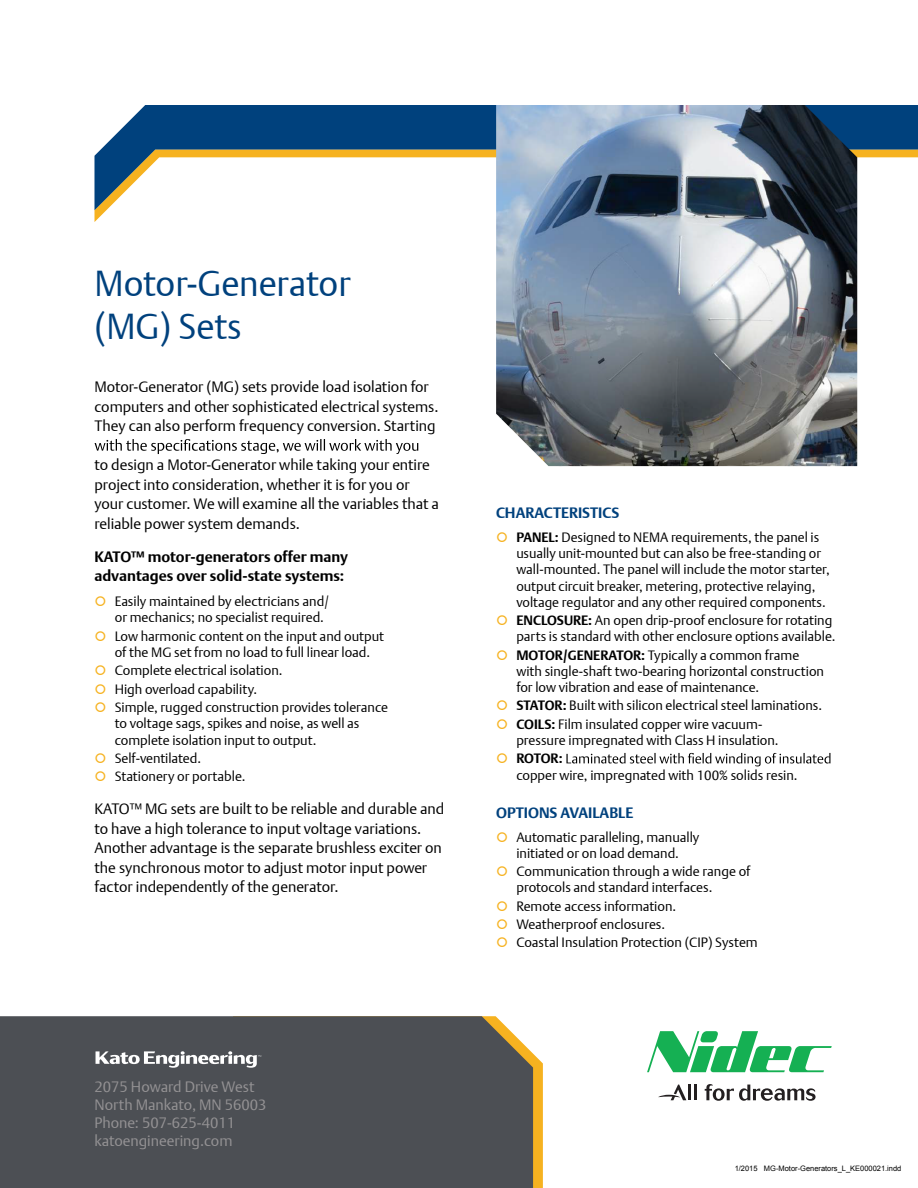
<style>
.page{position:relative;width:918px;height:1188px;background:#fff}
.page>*{position:absolute;margin:0;border:0;box-sizing:border-box;transform-origin:0 0}
.t1{font:36px/43.2px "DTL Argo T Light";color:#00417d}
.t2{font:15px/19.5px "DTL Argo T Light";color:#000}
.t3{font:15px/18px "DTL Argo T Light";color:#949294}
.t4{font:700 15px/19.5px "DTL Argo T";color:#000}
.t5{font:700 15px "DTL Argo T";color:#00417d}
.t6{font:13.5px/16.2px "DTL Argo T Light";color:#000}
.t7{font:700 13.5px "DTL Argo T";letter-spacing:-.02em;color:#000}
.t8{font:7.5px "Arial";color:#000}
.s1{font-family:"DTL Argo T";font-weight:700}
</style>
<div class="page">
<svg style="left:533px;top:1053px;width:10px;height:135px"></svg>
<div style="left:0;top:1016px;width:533px;height:172px;background:#4c4f54"></div>
<svg style="left:96px;top:1051px;width:165px;height:17px"></svg>
<svg style="left:94px;top:105px;width:824px;height:105px"></svg>
<svg style="left:95px;top:439px;width:323px;height:15px"></svg>
<svg style="left:566px;top:753px;width:264px;height:13px"></svg>
<img style="left:496px;top:105px;width:361px;height:361px">
<svg style="left:705px;top:1084px;width:111px;height:17px"></svg>
<hr style="left:688px;top:1085px;width:3px;height:15px;background:#231f20">
<hr style="left:694px;top:1085px;width:3px;height:15px;background:#231f20">
<svg style="left:658px;top:1085px;width:28px;height:15px"></svg>
<svg style="left:647px;top:1031px;width:185px;height:41px"></svg>
<h1 class="t1" style="left:94px;top:261px;width:258px">Motor-Generator (MG) Sets</h1>
<p class="t2" style="left:94px;top:377px;width:346px">Motor-Generator (MG) sets provide load isolation for computers and other sophisticated electrical systems.<br>They can also perform frequency conversion. Starting</p>
<p class="t2" style="left:94px;top:455px;width:346px">to design a Motor-Generator while taking your entire project into consideration, whether it is for you or your customer. We will examine all the variables that a reliable power system demands.</p>
<p class="t4" style="left:94px;top:546px;width:255px">KATO™ motor-generators offer many advantages over solid-state systems:</p>
<p class="t6" style="left:115px;top:593px;width:216px">Easily maintained by electricians and/ or mechanics; no specialist required.</p>
<p class="t6" style="left:115px;top:628px;width:271px">Low harmonic content on the input and output of the MG set from no load to full linear load.</p>
<p class="t6" style="left:115px;top:661px;width:275px;line-height:18.3px">Complete electrical isolation.<br>High overload capability.<br>Simple, rugged construction provides tolerance</p>
<p class="t6" style="left:115px;top:715px;width:246px">to voltage sags, spikes and noise, as well as complete isolation input to output.</p>
<p class="t6" style="left:115px;top:749px;width:132px;line-height:18.3px">Self-ventilated.<br>Stationery or portable.</p>
<p class="t2" style="left:94px;top:799px;width:351px">KATO™ MG sets are built to be reliable and durable and to have a high tolerance to input voltage variations.<br>Another advantage is the separate brushless exciter on the synchronous motor to adjust motor input power factor independently of the generator.</p>
<p class="t3" style="left:94px;top:1078px;width:174px">2075 Howard Drive West<br>North Mankato, MN 56003<br>Phone: 507-625-4011 katoengineering.com</p>
<p class="t5" style="left:496px;top:504px;width:125px">CHARACTERISTICS</p>
<p class="t6" style="left:516px;top:529px;width:315px"><span class="s1">PANEL:</span> Designed to NEMA requirements, the panel is usually unit-mounted but can also be free-standing or wall-mounted. The panel will include the motor starter, output circuit breaker, metering, protective relaying, voltage regulator and any other required components.</p>
<p class="t6" style="left:516px;top:612px;width:321px"><span class="s1">ENCLOSURE:</span> An open drip-proof enclosure for rotating parts is standard with other enclosure options available.</p>
<p class="t6" style="left:516px;top:647px;width:309px"><span class="s1">MOTOR/GENERATOR:</span> Typically a common frame with single-shaft two-bearing horizontal construction for low vibration and ease of maintenance.</p>
<p class="t6" style="left:516px;top:696px;width:307px;line-height:18.3px"><span class="s1">STATOR:</span> Built with silicon electrical steel laminations.<br><span class="s1">COILS:</span> Film insulated copper wire vacuum-</p>
<p class="t6" style="left:516px;top:732px;width:264px">pressure impregnated with Class H insulation.</p>
<p class="t7" style="left:516px;top:751px;width:48px">ROTOR:</p>
<p class="t6" style="left:516px;top:767px;width:283px">copper wire, impregnated with 100% solids resin.</p>
<p class="t5" style="left:496px;top:804px;width:139px">OPTIONS AVAILABLE</p>
<p class="t6" style="left:516px;top:829px;width:185px">Automatic paralleling, manually initiated or on load demand.</p>
<p class="t6" style="left:516px;top:863px;width:236px">Communication through a wide range of protocols and standard interfaces.</p>
<p class="t6" style="left:516px;top:897px;width:243px;line-height:18.3px">Remote access information.<br>Weatherproof enclosures.<br>Coastal Insulation Protection (CIP) System</p>
<p class="t8" style="left:735px;top:1164px;width:168px">1/2015 MG-Motor-Generators_L_KE000021.indd</p>
</div>
